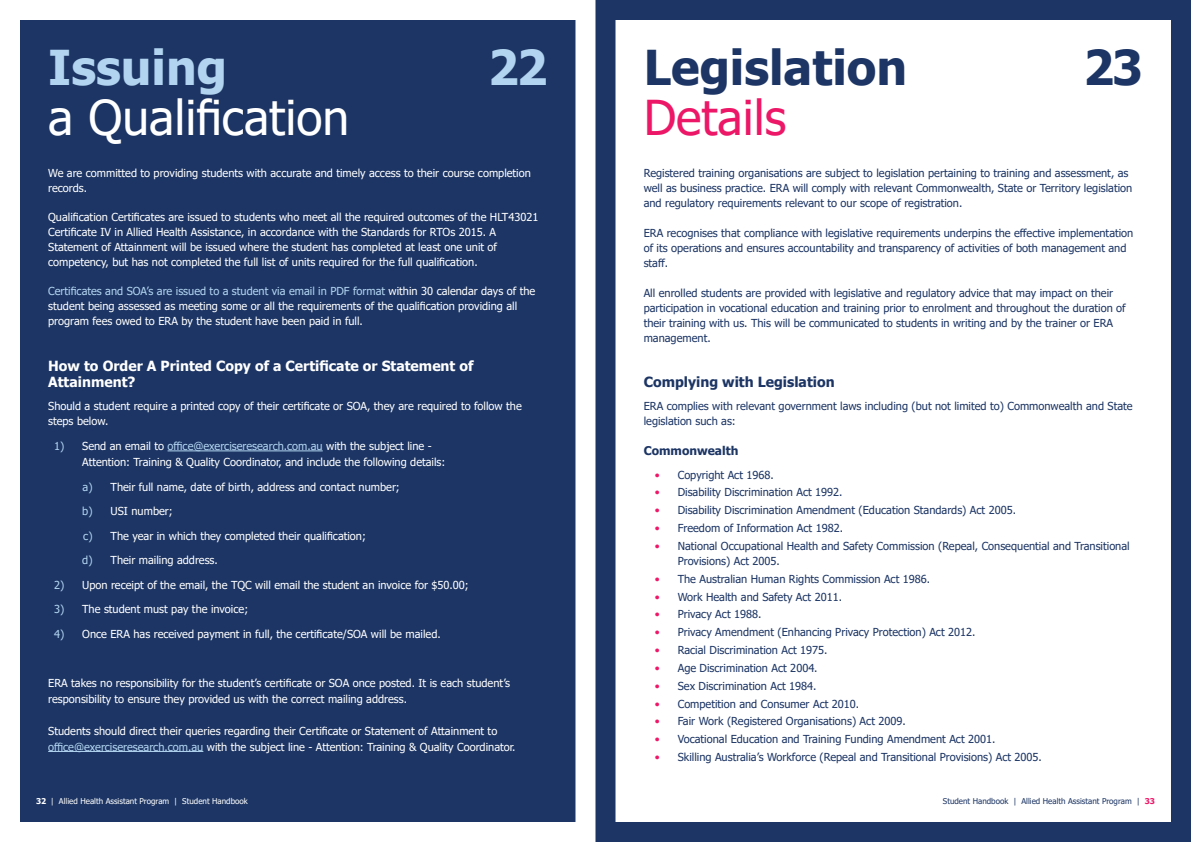
<style>
.page{position:relative;width:1191px;height:842px;background:#fff}
.page>*{position:absolute;margin:0;border:0;box-sizing:border-box;transform-origin:0 0}
.t1{font:48px "Tahoma";color:#fff}
.t2{font:700 48px "Tahoma";color:#1c3564}
.t3{font:700 48px "Tahoma";color:#b2d4f0}
.t4{font:48px "Tahoma";color:#ed1768}
.t5{font:700 14px/16px "Tahoma";color:#fff}
.t6{font:700 14px "Tahoma";color:#1c3564}
.t7{font:700 12px "Tahoma";color:#1c3564}
.t8{font:11px/15px "Tahoma";color:#fff}
.t9{font:11px/15px "Tahoma";color:#1c3564}
.t10{font:8px "Tahoma";color:#fff}
.t11{font:8px "Tahoma";color:#1c3564}
.s1{color:#ed1768}
.s2{color:#b2d4f0}
.s3{font-weight:700}
.s4{font-weight:700;color:#ed1768}
</style>
<div class="page">
<div style="left:595px;top:0;width:596px;height:842px;border:20px solid #1c3564"></div>
<div style="left:0;top:0;width:595px;height:842px;background:#1c3564"></div>
<div style="left:0;top:0;width:595px;height:842px;border:20px solid #fff"></div>
<hr style="left:168px;top:450px;width:155px;height:1px;background:#b2d4f0">
<hr style="left:48px;top:751px;width:155px;height:1px;background:#b2d4f0">
<h1 class="t3" style="left:48px;top:34px;width:180px">Issuing</h1>
<h1 class="t1" style="left:48px;top:85px;width:302px">a Qualification</h1>
<h1 class="t2" style="left:643px;top:34px;width:265px">Legislation</h1>
<h1 class="t4" style="left:643px;top:85px;width:144px">Details</h1>
<p class="t9" style="left:643px;top:166px;width:490px">Registered training organisations are subject to legislation pertaining to training and assessment, as well as business practice. ERA will comply with relevant Commonwealth, State or Territory legislation and regulatory requirements relevant to our scope of registration.</p>
<p class="t9" style="left:643px;top:226px;width:491px">ERA recognises that compliance with legislative requirements underpins the effective implementation of its operations and ensures accountability and transparency of activities of both management and staff.</p>
<p class="t9" style="left:643px;top:286px;width:483px">All enrolled students are provided with legislative and regulatory advice that may impact on their participation in vocational education and training prior to enrolment and throughout the duration of their training with us. This will be communicated to students in writing and by the trainer or ERA management.</p>
<p class="t6" style="left:643px;top:372px;width:192px">Complying with Legislation</p>
<p class="t9" style="left:643px;top:399px;width:490px">ERA complies with relevant government laws including (but not limited to) Commonwealth and State legislation such as:</p>
<p class="t7" style="left:643px;top:442px;width:96px">Commonwealth</p>
<p class="t9" style="left:654px;top:468px;width:121px"><span class="s1">•</span> Copyright Act 1968.</p>
<p class="t9" style="left:654px;top:486px;width:189px"><span class="s1">•</span> Disability Discrimination Act 1992.</p>
<p class="t9" style="left:654px;top:503px;width:363px"><span class="s1">•</span> Disability Discrimination Amendment (Education Standards) Act 2005.</p>
<p class="t9" style="left:654px;top:521px;width:190px"><span class="s1">•</span> Freedom of Information Act 1982.</p>
<p class="t9" style="left:677px;top:539px;width:453px;text-indent:-23px"><span class="s1">•</span> National Occupational Health and Safety Commission (Repeal, Consequential and Transitional<br>Provisions) Act 2005.</p>
<p class="t9" style="left:654px;top:572px;width:277px"><span class="s1">•</span> The Australian Human Rights Commission Act 1986.</p>
<p class="t9" style="left:654px;top:590px;width:189px"><span class="s1">•</span> Work Health and Safety Act 2011.</p>
<p class="t9" style="left:654px;top:608px;width:108px"><span class="s1">•</span> Privacy Act 1988.</p>
<p class="t9" style="left:654px;top:625px;width:322px"><span class="s1">•</span> Privacy Amendment (Enhancing Privacy Protection) Act 2012.</p>
<p class="t9" style="left:654px;top:643px;width:174px"><span class="s1">•</span> Racial Discrimination Act 1975.</p>
<p class="t9" style="left:654px;top:661px;width:164px"><span class="s1">•</span> Age Discrimination Act 2004.</p>
<p class="t9" style="left:654px;top:679px;width:163px"><span class="s1">•</span> Sex Discrimination Act 1984.</p>
<p class="t9" style="left:654px;top:697px;width:206px"><span class="s1">•</span> Competition and Consumer Act 2010.</p>
<p class="t9" style="left:654px;top:714px;width:253px"><span class="s1">•</span> Fair Work (Registered Organisations) Act 2009.</p>
<p class="t9" style="left:654px;top:732px;width:342px"><span class="s1">•</span> Vocational Education and Training Funding Amendment Act 2001.</p>
<p class="t9" style="left:654px;top:750px;width:389px"><span class="s1">•</span> Skilling Australia’s Workforce (Repeal and Transitional Provisions) Act 2005.</p>
<h1 class="t3" style="left:488px;top:34px;width:61px">22</h1>
<h1 class="t2" style="left:1083px;top:34px;width:61px">23</h1>
<p class="t8" style="left:48px;top:166px;width:484px">We are committed to providing students with accurate and timely access to their course completion records.</p>
<p class="t8" style="left:48px;top:210px;width:492px">Qualification Certificates are issued to students who meet all the required outcomes of the HLT43021<br>Certificate IV in Allied Health Assistance, in accordance with the Standards for RTOs 2015. A Statement of Attainment will be issued where the student has completed at least one unit of competency, but has not completed the full list of units required for the full qualification.</p>
<p class="t8" style="left:48px;top:284px;width:488px"><span class="s2">Certificates and SOA’s are issued to a student via email in PDF format</span> within 30 calendar days of the student being assessed as meeting some or all the requirements of the qualification providing all program fees owed to ERA by the student have been paid in full.</p>
<p class="t5" style="left:48px;top:358px;width:427px">How to Order A Printed Copy of a Certificate or Statement of<br>Attainment?</p>
<p class="t8" style="left:48px;top:400px;width:475px">Should a student require a printed copy of their certificate or SOA, they are required to follow the steps below.</p>
<p class="t8" style="left:82px;top:439px;width:365px;line-height:16px;text-indent:-28px"><span class="s2">1)</span> Send an email to <span class="s2">office@exerciseresearch.com.au</span> with the subject line -<br>Attention: Training &amp; Quality Coordinator, and include the following details:</p>
<p class="t8" style="left:83px;top:480px;width:319px"><span class="s2">a)</span> Their full name, date of birth, address and contact number;</p>
<p class="t8" style="left:82px;top:504px;width:92px"><span class="s2">b)</span> USI number;</p>
<p class="t8" style="left:83px;top:529px;width:284px"><span class="s2">c)</span> The year in which they completed their qualification;</p>
<p class="t8" style="left:82px;top:553px;width:137px"><span class="s2">d)</span> Their mailing address.</p>
<p class="t8" style="left:54px;top:578px;width:416px"><span class="s2">2)</span> Upon receipt of the email, the TQC will email the student an invoice for $50.00;</p>
<p class="t8" style="left:54px;top:602px;width:196px"><span class="s2">3)</span> The student must pay the invoice;</p>
<p class="t8" style="left:54px;top:627px;width:388px"><span class="s2">4)</span> Once ERA has received payment in full, the certificate/SOA will be mailed.</p>
<p class="t8" style="left:48px;top:675px;width:463px;line-height:16px">ERA takes no responsibility for the student’s certificate or SOA once posted. It is each student’s responsibility to ensure they provided us with the correct mailing address.</p>
<p class="t8" style="left:48px;top:723px;width:469px;line-height:16px">Students should direct their queries regarding their Certificate or Statement of Attainment to <span class="s2">office@exerciseresearch.com.au</span> with the subject line - Attention: Training &amp; Quality Coordinator.</p>
<p class="t10" style="left:36px;top:796px;width:213px"><span class="s3">32</span> | Allied Health Assistant Program | Student Handbook</p>
<p class="t11" style="left:943px;top:796px;width:214px">Student Handbook | Allied Health Assistant Program | <span class="s4">33</span></p>
</div>
